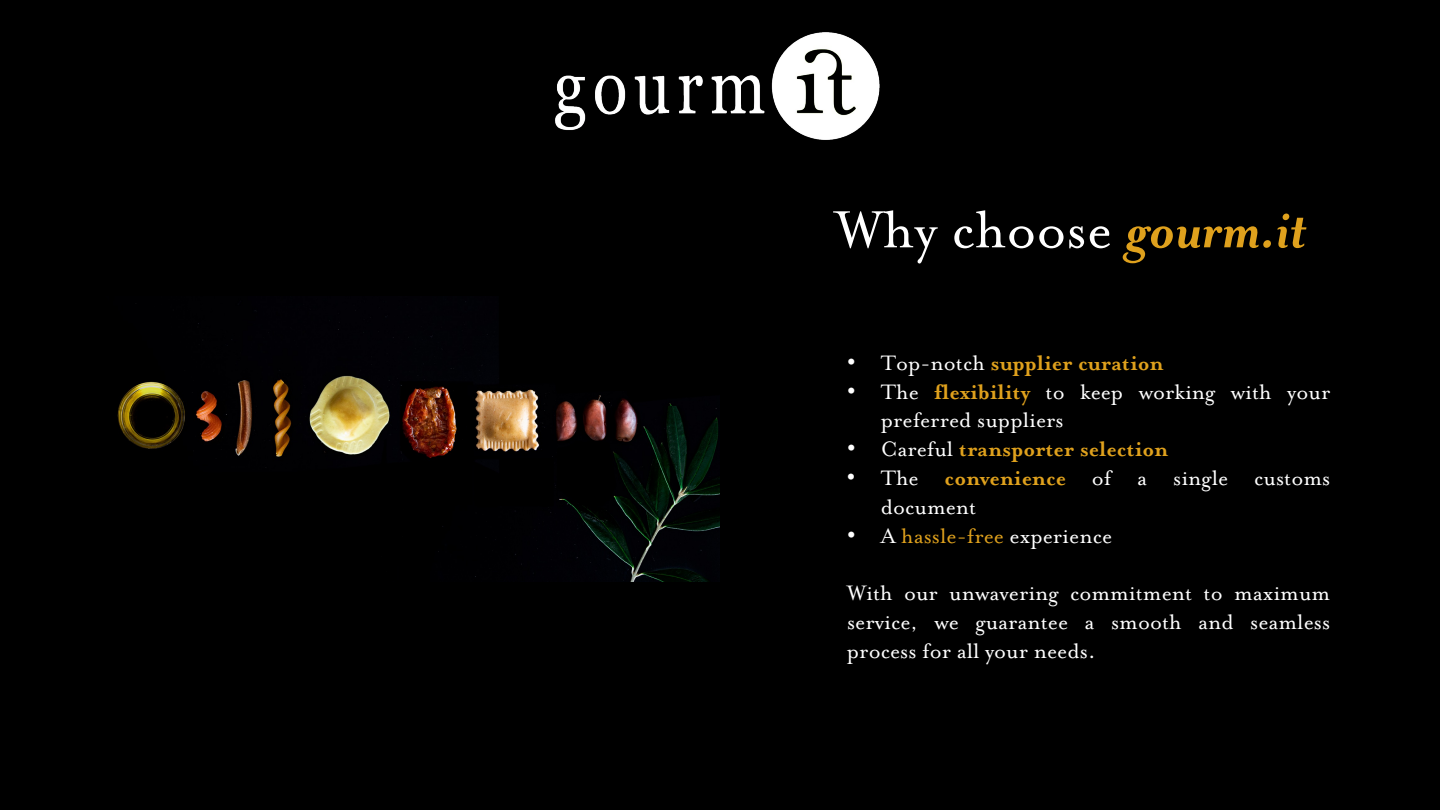
<style>
.page{position:relative;width:1440px;height:810px;background:#000}
.page>*{position:absolute;margin:0;border:0;box-sizing:border-box;transform-origin:0 0}
.t1{font:60px "Mrs Eaves OT";color:#fff}
.t2{font:24px/29.4px "Mrs Eaves OT";color:#fff;text-align:justify}
.t3{font:700 24px "Mrs Eaves OT";color:#dfa11d}
.s1{font-weight:700;font-style:italic;color:#dfa11d}
.s2{font-family:"Arial";font-weight:400;color:#fff}
.s3{font-weight:400;color:#fff}
.s4{font-family:"Arial"}
.s5{font-weight:700;color:#dfa11d}
.s6{color:#dfa11d}
</style>
<div class="page">
<img style="left:117px;top:301px;width:603px;height:281px">
<img style="left:555px;top:32px;width:325px;height:108px">
<h1 class="t1" style="left:835px;top:195px;width:473px">Why choose <span class="s1">gourm.it</span></h1>
<p class="t3" style="left:847px;top:349px;width:318px"><span class="s2">!</span> <span class="s3">Top-notch</span> supplier curation</p>
<p class="t2" style="left:847px;top:377px;width:485px"><span class="s4">!</span> The <span class="s5">flexibility</span> to keep working with your</p>
<p class="t2" style="left:881px;top:405px;width:184px">preferred suppliers</p>
<p class="t3" style="left:847px;top:435px;width:323px"><span class="s2">!</span> <span class="s3">Careful</span> transporter selection</p>
<p class="t2" style="left:847px;top:463px;width:485px"><span class="s4">!</span> The <span class="s5">convenience</span> of a single customs</p>
<p class="t2" style="left:881px;top:493px;width:97px">document</p>
<p class="t2" style="left:847px;top:521px;width:267px"><span class="s4">!</span> A <span class="s6">hassle-free</span> experience</p>
<p class="t2" style="left:847px;top:578px;width:485px">With our unwavering commitment to maximum service, we guarantee a smooth and seamless process for all your needs.</p>
</div>
